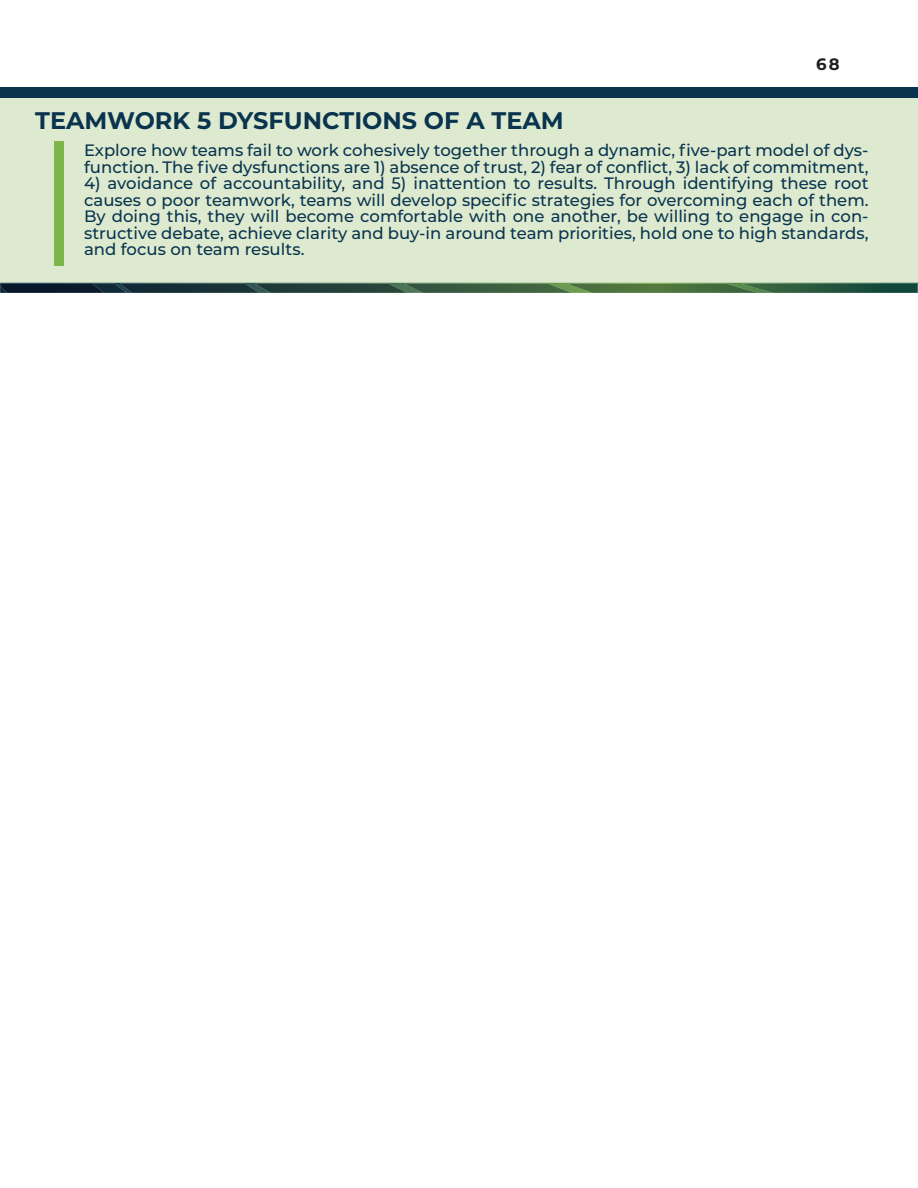
<style>
.page{position:relative;width:918px;height:1188px;background:#fff}
.page>*{position:absolute;margin:0;border:0;box-sizing:border-box;transform-origin:0 0}
.t1{font:700 24px "Montserrat";color:#0a344e}
.t2{font:500 16.5px/16.5px "Montserrat";color:#0a344e}
.t3{font:700 16.5px "Montserrat";color:#231f20}
</style>
<div class="page">
<div style="left:0;top:87px;width:917px;height:206px;background:#ddeacf"></div>
<div style="left:0;top:87px;width:918px;height:11px;background:#0a344e"></div>
<svg style="left:0;top:283px;width:918px;height:10px"></svg>
<div style="left:54px;top:141px;width:10px;height:125px;background:#7eb549"></div>
<h1 class="t1" style="left:35px;top:104px;width:530px">TEAMWORK 5 DYSFUNCTIONS OF A TEAM</h1>
<p class="t3" style="left:816px;top:53px;width:25px">68</p>
<p class="t2" style="left:84px;top:142px;width:786px">Explore how teams fail to work cohesively together through a dynamic, five-part model of dys&shy;function. The five dysfunctions are 1) absence of trust, 2) fear of conflict, 3) lack of commitment,</p>
<p class="t2" style="left:84px;top:175px;width:786px;text-align:justify">4) avoidance of accountability, and 5) inattention to results. Through identifying these root causes o poor teamwork, teams will develop specific strategies for overcoming each of them.<br>By doing this, they will become comfortable with one another, be willing to engage in con&shy;structive debate, achieve clarity and buy-in around team priorities, hold one to high standards, and focus on team results.</p>
</div>
